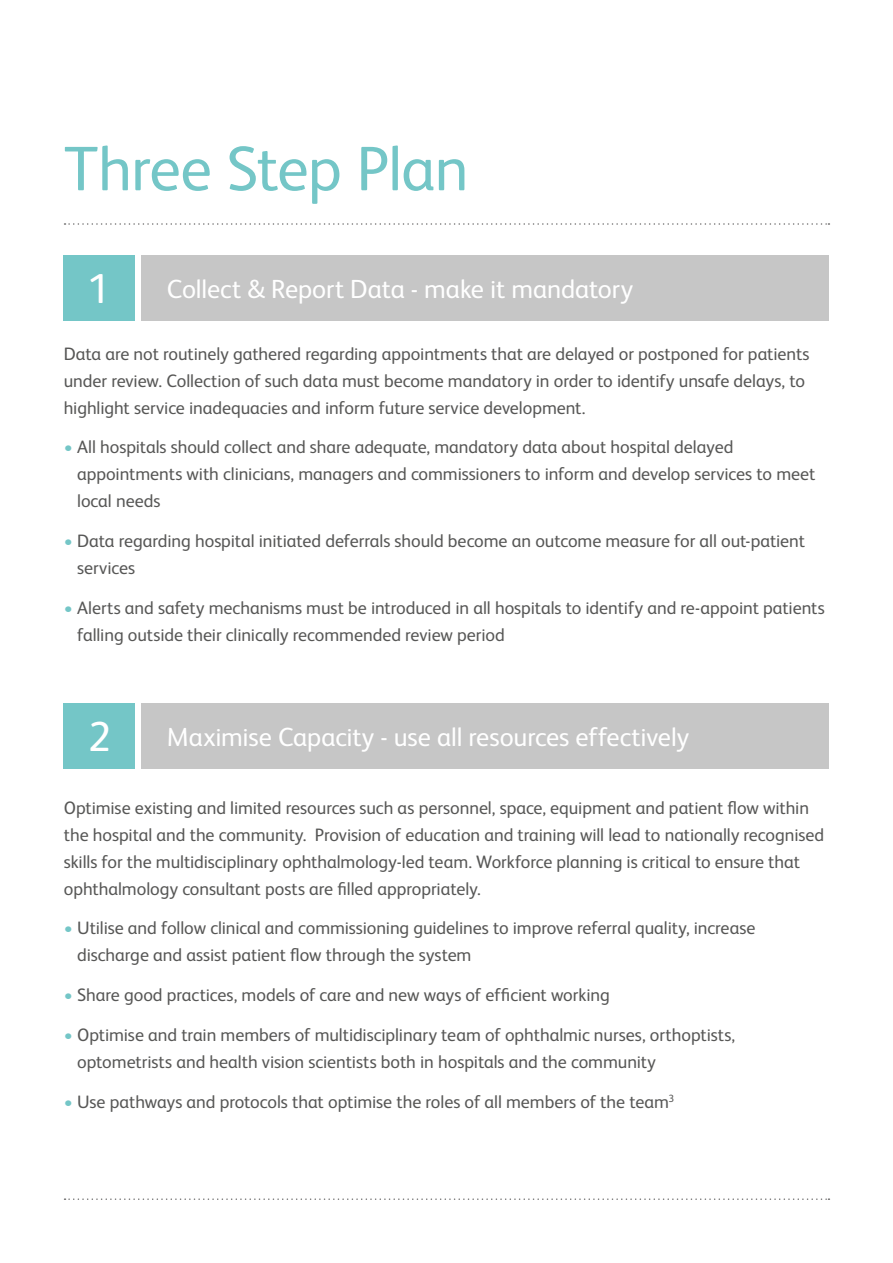
<style>
.page{position:relative;width:893px;height:1263px;background:#fff}
.page>*{position:absolute;margin:0;border:0;box-sizing:border-box;transform-origin:0 0}
.t1{font:63px "FS Albert";letter-spacing:-.015em;color:#74c6c7}
.t2{font:42px "FS Albert";color:#fff}
.t3{font:26.25px "FS Albert";letter-spacing:-.005em;color:#fff}
.t4{font:18px/27px "FS Albert";letter-spacing:-.005em;color:#575756}
.s1{color:#74c6c7}
</style>
<div class="page">
<svg style="left:65px;top:1198px;width:764px;height:2px"></svg>
<svg style="left:65px;top:223px;width:764px;height:2px"></svg>
<div style="left:141px;top:255px;width:688px;height:66px;background:#c6c6c6"></div>
<div style="left:141px;top:703px;width:688px;height:66px;background:#c6c6c6"></div>
<div style="left:64px;top:255px;width:71px;height:66px;background:#74c6c7"></div>
<div style="left:64px;top:703px;width:71px;height:66px;background:#74c6c7"></div>
<h1 class="t1" style="left:64px;top:133px;width:406px">Three Step Plan</h1>
<h2 class="t2" style="left:88px;top:265px;width:25px">1</h2>
<h3 class="t3" style="left:167px;top:274px;width:468px">Collect &amp; Report Data - make it mandatory</h3>
<p class="t4" style="left:64px;top:340px;width:747px">Data are not routinely gathered regarding appointments that are delayed or postponed for patients under review. Collection of such data must become mandatory in order to identify unsafe delays, to highlight service inadequacies and inform future service development.</p>
<p class="t4" style="left:77px;top:434px;width:740px;text-indent:-13px"><span class="s1">•</span> All hospitals should collect and share adequate, mandatory data about hospital delayed appointments with clinicians, managers and commissioners to inform and develop services to meet local needs</p>
<p class="t4" style="left:77px;top:527px;width:729px;text-indent:-13px"><span class="s1">•</span> Data regarding hospital initiated deferrals should become an outcome measure for all out-patient services</p>
<p class="t4" style="left:77px;top:594px;width:749px;text-indent:-13px"><span class="s1">•</span> Alerts and safety mechanisms must be introduced in all hospitals to identify and re-appoint patients falling outside their clinically recommended review period</p>
<h2 class="t2" style="left:88px;top:712px;width:25px">2</h2>
<h3 class="t3" style="left:167px;top:722px;width:524px">Maximise Capacity - use all resources effectively</h3>
<p class="t4" style="left:64px;top:794px;width:762px">Optimise existing and limited resources such as personnel, space, equipment and patient flow within the hospital and the community. Provision of education and training will lead to nationally recognised skills for the multidisciplinary ophthalmology-led team. Workforce planning is critical to ensure that ophthalmology consultant posts are filled appropriately.</p>
<p class="t4" style="left:77px;top:914px;width:680px;text-indent:-13px"><span class="s1">•</span> Utilise and follow clinical and commissioning guidelines to improve referral quality, increase discharge and assist patient flow through the system</p>
<p class="t4" style="left:64px;top:981px;width:547px"><span class="s1">•</span> Share good practices, models of care and new ways of efficient working</p>
<p class="t4" style="left:77px;top:1021px;width:660px;text-indent:-13px"><span class="s1">•</span> Optimise and train members of multidisciplinary team of ophthalmic nurses, orthoptists, optometrists and health vision scientists both in hospitals and the community</p>
<p class="t4" style="left:64px;top:1088px;width:612px"><span class="s1">•</span> Use pathways and protocols that optimise the roles of all members of the team<sup>3</sup></p>
</div>
